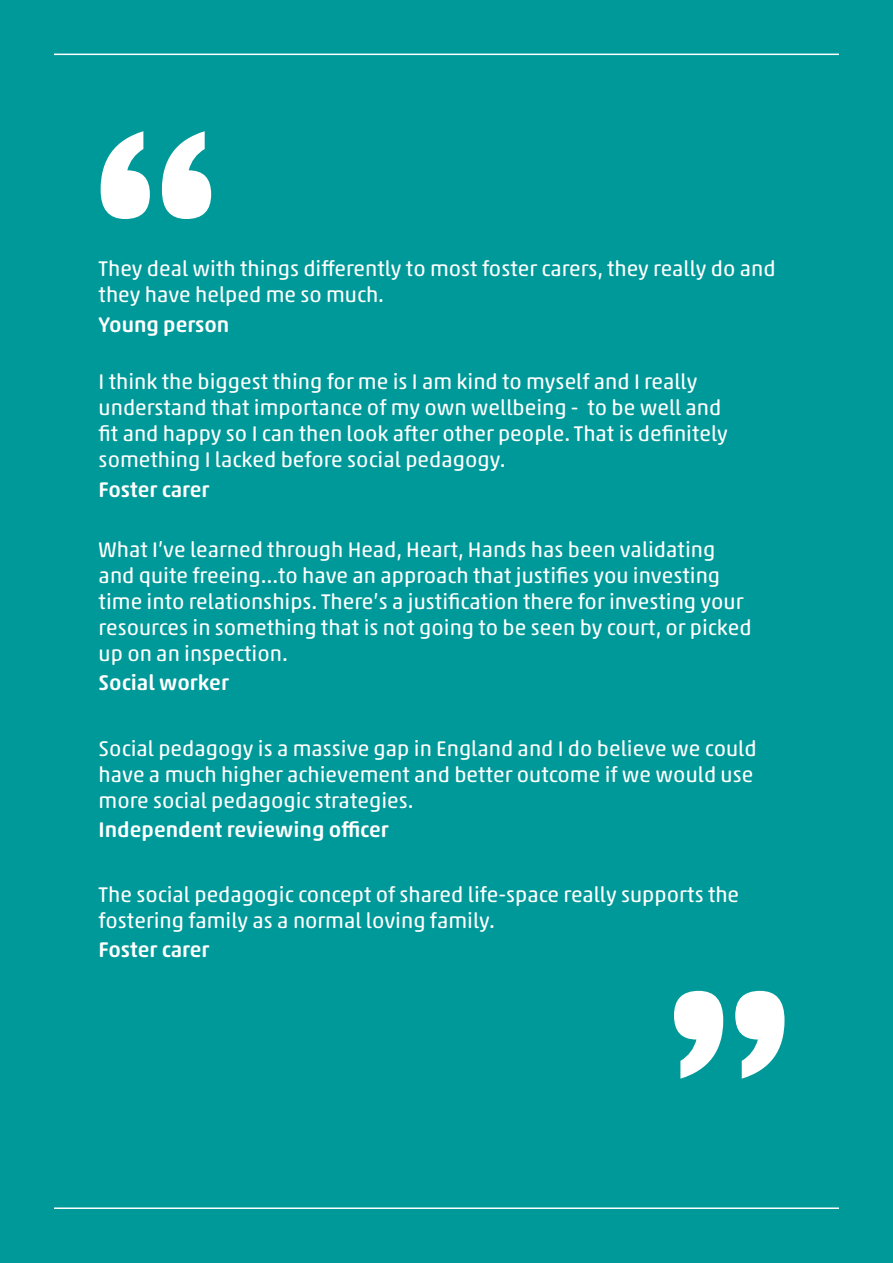
<style>
.page{position:relative;width:893px;height:1263px;background:#fff}
.page>*{position:absolute;margin:0;border:0;box-sizing:border-box;transform-origin:0 0}
.t1{font:700 287.25px "Britannic";color:#fff}
.t2{font:21.6px/25.8px "Akko Rounded Pro";color:#fff}
.t3{font:500 21.6px "Akko Rounded Pro";color:#fff}
</style>
<div class="page">
<div style="left:0;top:0;width:892px;height:1263px;background:#099"></div>
<hr style="left:54px;top:54px;width:785px;height:1px;background:#fff">
<hr style="left:54px;top:1207px;width:785px;height:2px;background:#fff">
<h1 class="t1" style="left:87px;top:68px;width:139px">“</h1>
<p class="t2" style="left:99px;top:256px;width:678px">They deal with things differently to most foster carers, they really do and they have helped me so much.</p>
<p class="t3" style="left:99px;top:311px;width:132px">Young person</p>
<p class="t2" style="left:99px;top:369px;width:631px">I think the biggest thing for me is I am kind to myself and I really understand that importance of my own wellbeing - to be well and fit and happy so I can then look after other people. That is definitely something I lacked before social pedagogy.</p>
<p class="t3" style="left:99px;top:476px;width:112px">Foster carer</p>
<p class="t2" style="left:99px;top:537px;width:655px">What I’ve learned through Head, Heart, Hands has been validating and quite freeing…to have an approach that justifies you investing time into relationships. There’s a justification there for investing your resources in something that is not going to be seen by court, or picked up on an inspection.</p>
<p class="t3" style="left:99px;top:670px;width:132px">Social worker</p>
<p class="t2" style="left:99px;top:735px;width:659px">Social pedagogy is a massive gap in England and I do believe we could have a much higher achievement and better outcome if we would use more social pedagogic strategies.</p>
<p class="t3" style="left:99px;top:817px;width:291px">Independent reviewing officer</p>
<p class="t2" style="left:99px;top:881px;width:642px">The social pedagogic concept of shared life-space really supports the fostering family as a normal loving family.</p>
<p class="t3" style="left:99px;top:937px;width:112px">Foster carer</p>
<h1 class="t1" style="left:798px;top:1142px;width:139px;rotate:-180deg">“</h1>
</div>
